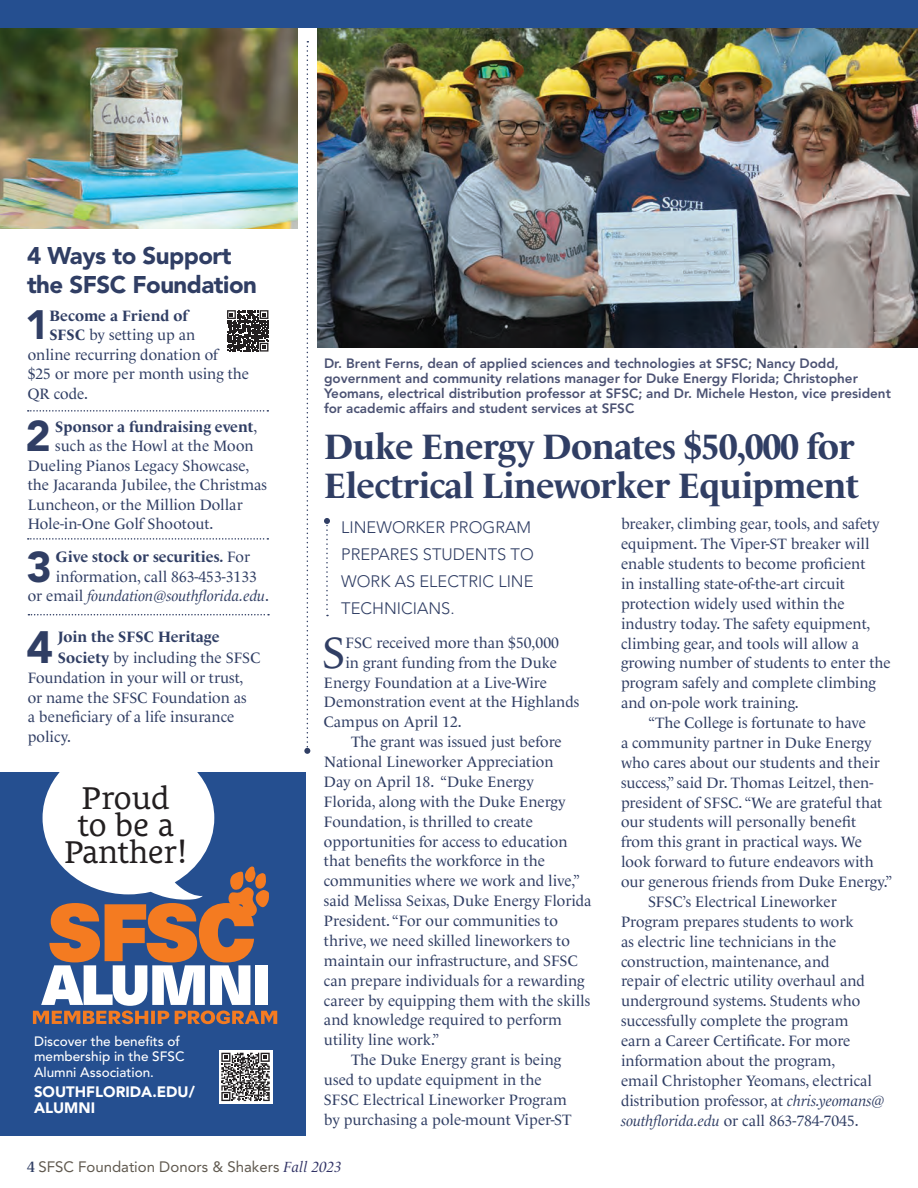
<style>
.page{position:relative;width:918px;height:1188px;background:#fff}
.page>*{position:absolute;margin:0;border:0;box-sizing:border-box;transform-origin:0 0}
.Body_Text{font:900 45px "Avenir LT Std";color:#303e64}
.Body_Text_no_ident_drop_cap{font:44.7px "Le Monde Livre Std";color:#303e64}
.Body_Text-2{font:900 42.9px "Avenir LT Std";color:#303e64}
.Body_Text-3{font:900 40.65px "Avenir LT Std";color:#303e64}
.Headline_Bell_27_pt_bold{font:700 36px/39px "Le Monde Livre Std";letter-spacing:-.02em;color:#303e64}
.t1{font:32.1px "Le Monde Courrier Std";color:#231f20}
.Headline_LeMonde_Livre{font:900 24px/28.8px "Avenir LT Std";letter-spacing:-.02em;color:#303e64}
.Outquote{font:300 16.5px/27px "Avenir LT Std";color:#303e64}
.Body_Text-4{font:15.3px/19.8px "Le Monde Livre Std";color:#303e64}
.Body_Text_no_ident_drop_cap-2{font:15.3px "Le Monde Livre Std";color:#303e64}
.Body_Text-5{font:700 15.3px "Le Monde Livre Std";color:#303e64}
.Body_Text-6{font:italic 15.3px "Le Monde Livre Std";color:#303e64}
.t2{font:15px "Avenir LT Std";color:#60594f}
.t3{font:900 15px/16.5px "Avenir LT Std";color:#fff}
.Cutline_Avenir_9pt_heavy{font:800 13.5px/15px "Avenir LT Std";color:#4b5273}
.t4{font:500 13.5px/15px "Avenir LT Std";color:#fff}
.s1{font-weight:700}
.s2{font-weight:400}
.s3{font-style:normal}
.s4{font-style:italic}
.s5{font-family:"Le Monde Livre Std";font-weight:600;color:#303e64}
.s6{font-family:"Le Monde Livre Std";font-style:italic;color:#303265}
</style>
<div class="page">
<div style="left:0;top:0;width:918px;height:28px;background:#254f90"></div>
<img style="left:0;top:28px;width:297px;height:201px">
<svg style="left:324px;top:518px;width:6px;height:98px"></svg>
<img style="left:318px;top:28px;width:600px;height:319px">
<svg style="left:268px;top:310px;width:1px;height:42px"></svg>
<svg style="left:227px;top:310px;width:41px;height:42px"></svg>
<svg style="left:28px;top:410px;width:240px;height:2px"></svg>
<svg style="left:28px;top:538px;width:240px;height:2px"></svg>
<svg style="left:28px;top:614px;width:241px;height:1px"></svg>
<svg style="left:304px;top:41px;width:6px;height:713px"></svg>
<div style="left:0;top:772px;width:306px;height:364px;background:#254f90"></div>
<svg style="left:33px;top:772px;width:244px;height:252px"></svg>
<svg style="left:219px;top:1050px;width:53px;height:53px"></svg>
<svg style="left:221px;top:1053px;width:49px;height:48px;background:#838081"></svg>
<p class="Headline_LeMonde_Livre" style="left:27px;top:241px;width:231px">4 Ways to Support the SFSC Foundation</p>
<p class="Body_Text-3" style="left:25px;top:300px;width:26px">1</p>
<p class="Body_Text-5" style="left:49px;top:307px;width:140px">Become a Friend of</p>
<p class="Body_Text-4" style="left:49px;top:325px;width:147px"><span class="s1">SFSC</span> by setting up an</p>
<p class="Body_Text-4" style="left:28px;top:345px;width:192px">online recurring donation of</p>
<p class="Body_Text-4" style="left:28px;top:364px;width:223px">$25 or more per month using the</p>
<p class="Body_Text-4" style="left:28px;top:384px;width:62px">QR code.</p>
<p class="Body_Text-2" style="left:26px;top:410px;width:27px">2</p>
<p class="Body_Text-5" style="left:55px;top:418px;width:204px">Sponsor a fundraising event<span class="s2">,</span></p>
<p class="Body_Text-4" style="left:55px;top:436px;width:200px">such as the Howl at the Moon</p>
<p class="Body_Text-4" style="left:28px;top:456px;width:223px">Dueling Pianos Legacy Showcase,</p>
<p class="Body_Text-4" style="left:28px;top:475px;width:241px">the Jacaranda Jubilee, the Christmas</p>
<p class="Body_Text-4" style="left:28px;top:495px;width:216px">Luncheon, or the Million Dollar</p>
<p class="Body_Text-4" style="left:28px;top:514px;width:187px">Hole-in-One Golf Shootout.</p>
<p class="Body_Text-2" style="left:26px;top:541px;width:27px">3</p>
<p class="Body_Text-5" style="left:56px;top:548px;width:196px">Give stock or securities. <span class="s2">For</span></p>
<p class="Body_Text-4" style="left:56px;top:567px;width:202px">information, call 863-453-3133</p>
<p class="Body_Text-6" style="left:28px;top:587px;width:243px"><span class="s3">or email</span> foundation@southflorida.edu<span class="s3">.</span></p>
<p class="Body_Text" style="left:27px;top:620px;width:28px">4</p>
<p class="Body_Text-5" style="left:58px;top:628px;width:163px">Join the SFSC Heritage</p>
<p class="Body_Text-4" style="left:58px;top:648px;width:205px"><span class="s1">Society</span> by including the SFSC</p>
<p class="Body_Text-4" style="left:28px;top:668px;width:217px">Foundation in your will or trust,</p>
<p class="Body_Text-4" style="left:28px;top:687px;width:220px">or name the SFSC Foundation as</p>
<p class="Body_Text-4" style="left:28px;top:707px;width:208px">a beneficiary of a life insurance</p>
<p class="Body_Text-4" style="left:28px;top:727px;width:45px">policy.</p>
<p class="t1" style="left:82px;top:779px;width:89px">Proud</p>
<p class="t1" style="left:78px;top:806px;width:98px">to be a</p>
<p class="t1" style="left:64px;top:834px;width:124px">Panther!</p>
<p class="t4" style="left:34px;top:1034px;width:152px">Discover the benefits of membership in the SFSC</p>
<p class="t4" style="left:34px;top:1065px;width:122px">Alumni Association.</p>
<p class="t3" style="left:34px;top:1083px;width:162px">SOUTHFLORIDA.EDU/<br>ALUMNI</p>
<p class="Cutline_Avenir_9pt_heavy" style="left:324px;top:356px;width:568px">Dr. Brent Ferns, dean of applied sciences and technologies at SFSC; Nancy Dodd, government and community relations manager for Duke Energy Florida; Christopher Yeomans, electrical distribution professor at SFSC; and Dr. Michele Heston, vice president for academic affairs and student services at SFSC</p>
<p class="Headline_Bell_27_pt_bold" style="left:324px;top:428px;width:536px">Duke Energy Donates $50,000 for<br>Electrical Lineworker Equipment</p>
<p class="Outquote" style="left:341px;top:514px;width:194px">LINEWORKER PROGRAM<br>PREPARES STUDENTS TO<br>WORK AS ELECTRIC LINE<br>TECHNICIANS.</p>
<p class="Body_Text-4" style="left:621px;top:514px;width:271px">breaker, climbing gear, tools, and safety equipment. The Viper-ST breaker will enable students to become proficient<br>in installing state-of-the-art circuit protection widely used within the industry today. The safety equipment, climbing gear, and tools will allow a growing number of students to enter the program safely and complete climbing and on-pole work training.</p>
<p class="Body_Text-4" style="left:621px;top:713px;width:273px;text-indent:27px">“The College is fortunate to have<br>a community partner in Duke Energy who cares about our students and their success,” said Dr. Thomas Leitzel, then&shy;president of SFSC. “We are grateful that our students will personally benefit from this grant in practical ways. We look forward to future endeavors with our generous friends from Duke Energy.”</p>
<p class="Body_Text-4" style="left:621px;top:892px;width:265px;text-indent:27px">SFSC’s Electrical Lineworker Program prepares students to work<br>as electric line technicians in the construction, maintenance, and<br>repair of electric utility overhaul and underground systems. Students who successfully complete the program<br>earn a Career Certificate. For more information about the program,<br>email Christopher Yeomans, electrical distribution professor, at <span class="s4">chris.yeomans@ southflorida.edu</span> or call 863-784-7045.</p>
<p class="Body_Text_no_ident_drop_cap" style="left:322px;top:626px;width:25px">S</p>
<p class="Body_Text_no_ident_drop_cap-2" style="left:345px;top:634px;width:215px">FSC received more than $50,000</p>
<p class="Body_Text_no_ident_drop_cap-2" style="left:345px;top:653px;width:213px">in grant funding from the Duke</p>
<p class="Body_Text_no_ident_drop_cap-2" style="left:324px;top:673px;width:225px">Energy Foundation at a Live-Wire</p>
<p class="Body_Text_no_ident_drop_cap-2" style="left:324px;top:693px;width:257px">Demonstration event at the Highlands</p>
<p class="Body_Text_no_ident_drop_cap-2" style="left:324px;top:713px;width:139px">Campus on April 12.</p>
<p class="Body_Text-4" style="left:324px;top:732px;width:269px;text-indent:27px">The grant was issued just before National Lineworker Appreciation<br>Day on April 18. “Duke Energy<br>Florida, along with the Duke Energy Foundation, is thrilled to create opportunities for access to education that benefits the workforce in the communities where we work and live,” said Melissa Seixas, Duke Energy Florida President. “For our communities to thrive, we need skilled lineworkers to maintain our infrastructure, and SFSC can prepare individuals for a rewarding career by equipping them with the skills and knowledge required to perform utility line work.”</p>
<p class="Body_Text-4" style="left:324px;top:1050px;width:249px;text-indent:27px">The Duke Energy grant is being used to update equipment in the SFSC Electrical Lineworker Program by purchasing a pole-mount Viper-ST</p>
<p class="t2" style="left:27px;top:1159px;width:316px"><span class="s5">4</span> SFSC Foundation Donors &amp; Shakers <span class="s6">Fall 2023</span></p>
</div>
